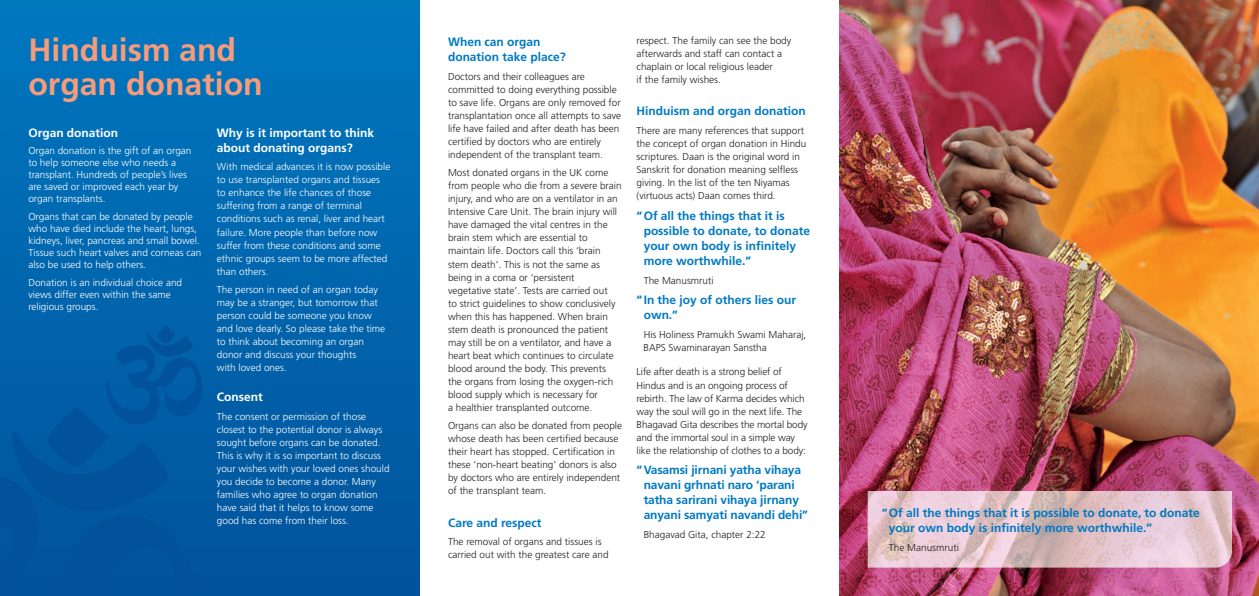
<style>
.page{position:relative;width:1259px;height:596px;background:#fff}
.page>*{position:absolute;margin:0;border:0;box-sizing:border-box;transform-origin:0 0}
.t1{font:700 32px/34px "Frutiger";color:#f69b7b}
.t2{font:700 12px/15px "Frutiger";color:#0079c2}
.t3{font:700 12px/15px "Frutiger";color:#fff}
.t4{font:300 10px/13px "Frutiger";color:#231f20}
.t5{font:300 10px/13px "Frutiger";color:#fff}
</style>
<div class="page">
<div style="left:0;top:0;width:420px;height:595px;background:linear-gradient(to bottom,#0078c0,#01529a)"></div>
<img style="left:839px;top:0;width:420px;height:595px">
<img style="left:867px;top:490px;width:365px;height:77px">
<svg style="left:0;top:407px;width:199px;height:188px;fill:#01539c"></svg>
<svg style="left:106px;top:325px;width:95px;height:99px"></svg>
<h1 class="t1" style="left:28px;top:35px;width:236px">Hinduism and organ donation</h1>
<p class="t3" style="left:28px;top:126px;width:91px">Organ donation</p>
<p class="t5" style="left:28px;top:146px;width:165px;line-height:12px">Organ donation is the gift of an organ to help someone else who needs a transplant. Hundreds of people’s lives are saved or improved each year by organ transplants.</p>
<p class="t5" style="left:28px;top:211px;width:175px;line-height:12px">Organs that can be donated by people who have died include the heart, lungs, kidneys, liver, pancreas and small bowel.<br>Tissue such heart valves and corneas can also be used to help others.</p>
<p class="t5" style="left:28px;top:277px;width:155px;line-height:12px">Donation is an individual choice and views differ even within the same religious groups.</p>
<p class="t3" style="left:217px;top:126px;width:159px">Why is it important to think about donating organs?</p>
<p class="t5" style="left:217px;top:161px;width:175px">With medical advances it is now possible to use transplanted organs and tissues to enhance the life chances of those suffering from a range of terminal conditions such as renal, liver and heart failure. More people than before now suffer from these conditions and some ethnic groups seem to be more affected than others.</p>
<p class="t5" style="left:217px;top:284px;width:170px">The person in need of an organ today may be a stranger, but tomorrow that person could be someone you know and love dearly. So please take the time to think about becoming an organ donor and discuss your thoughts<br>with loved ones.</p>
<p class="t3" style="left:217px;top:390px;width:47px">Consent</p>
<p class="t5" style="left:217px;top:410px;width:174px">The consent or permission of those closest to the potential donor is always sought before organs can be donated.<br>This is why it is so important to discuss your wishes with your loved ones should you decide to become a donor. Many families who agree to organ donation have said that it helps to know some good has come from their loss.</p>
<p class="t2" style="left:448px;top:35px;width:119px">When can organ donation take place?</p>
<p class="t4" style="left:448px;top:70px;width:175px">Doctors and their colleagues are committed to doing everything possible to save life. Organs are only removed for transplantation once all attempts to save life have failed and after death has been certified by doctors who are entirely independent of the transplant team.</p>
<p class="t4" style="left:448px;top:167px;width:175px">Most donated organs in the UK come from people who die from a severe brain injury, and who are on a ventilator in an Intensive Care Unit. The brain injury will have damaged the vital centres in the brain stem which are essential to maintain life. Doctors call this ‘brain stem death’. This is not the same as being in a coma or ‘persistent<br>vegetative state’. Tests are carried out<br>to strict guidelines to show conclusively when this has happened. When brain stem death is pronounced the patient may still be on a ventilator, and have a heart beat which continues to circulate blood around the body. This prevents the organs from losing the oxygen-rich blood supply which is necessary for<br>a healthier transplanted outcome.</p>
<p class="t4" style="left:448px;top:420px;width:176px">Organs can also be donated from people whose death has been certified because their heart has stopped. Certification in these ‘non-heart beating’ donors is also by doctors who are entirely independent of the transplant team.</p>
<p class="t2" style="left:448px;top:515px;width:95px">Care and respect</p>
<p class="t4" style="left:448px;top:535px;width:162px">The removal of organs and tissues is carried out with the greatest care and</p>
<p class="t4" style="left:636px;top:35px;width:156px">respect. The family can see the body afterwards and staff can contact a chaplain or local religious leader<br>if the family wishes.</p>
<p class="t2" style="left:636px;top:105px;width:171px">Hinduism and organ donation</p>
<p class="t4" style="left:636px;top:125px;width:171px">There are many references that support the concept of organ donation in Hindu scriptures. Daan is the original word in Sanskrit for donation meaning selfless giving. In the list of the ten Niyamas (virtuous acts) Daan comes third.</p>
<p class="t2" style="left:643px;top:209px;width:168px;text-indent:-7px">“Of all the things that it is possible to donate, to donate your own body is infinitely more worthwhile.”</p>
<p class="t4" style="left:643px;top:274px;width:71px">The Manusmruti</p>
<p class="t2" style="left:643px;top:293px;width:154px;text-indent:-7px">“In the joy of others lies our own.”</p>
<p class="t4" style="left:643px;top:329px;width:164px">His Holiness Pramukh Swami Maharaj,<br>BAPS Swaminarayan Sanstha</p>
<p class="t4" style="left:636px;top:366px;width:173px">Life after death is a strong belief of Hindus and is an ongoing process of rebirth. The law of Karma decides which way the soul will go in the next life. The Bhagavad Gita describes the mortal body and the immortal soul in a simple way like the relationship of clothes to a body:</p>
<p class="t2" style="left:636px;top:463px;width:173px;text-align:center">“Vasamsi jirnani yatha vihaya navani grhnati naro ‘parani tatha sarirani vihaya jirnany anyani samyati navandi dehi”</p>
<p class="t4" style="left:643px;top:528px;width:124px">Bhagavad Gita, chapter 2:22</p>
<p class="t2" style="left:889px;top:506px;width:312px;text-indent:-7px">“Of all the things that it is possible to donate, to donate your own body is infinitely more worthwhile.”</p>
<p class="t4" style="left:889px;top:541px;width:71px">The Manusmruti</p>
</div>
